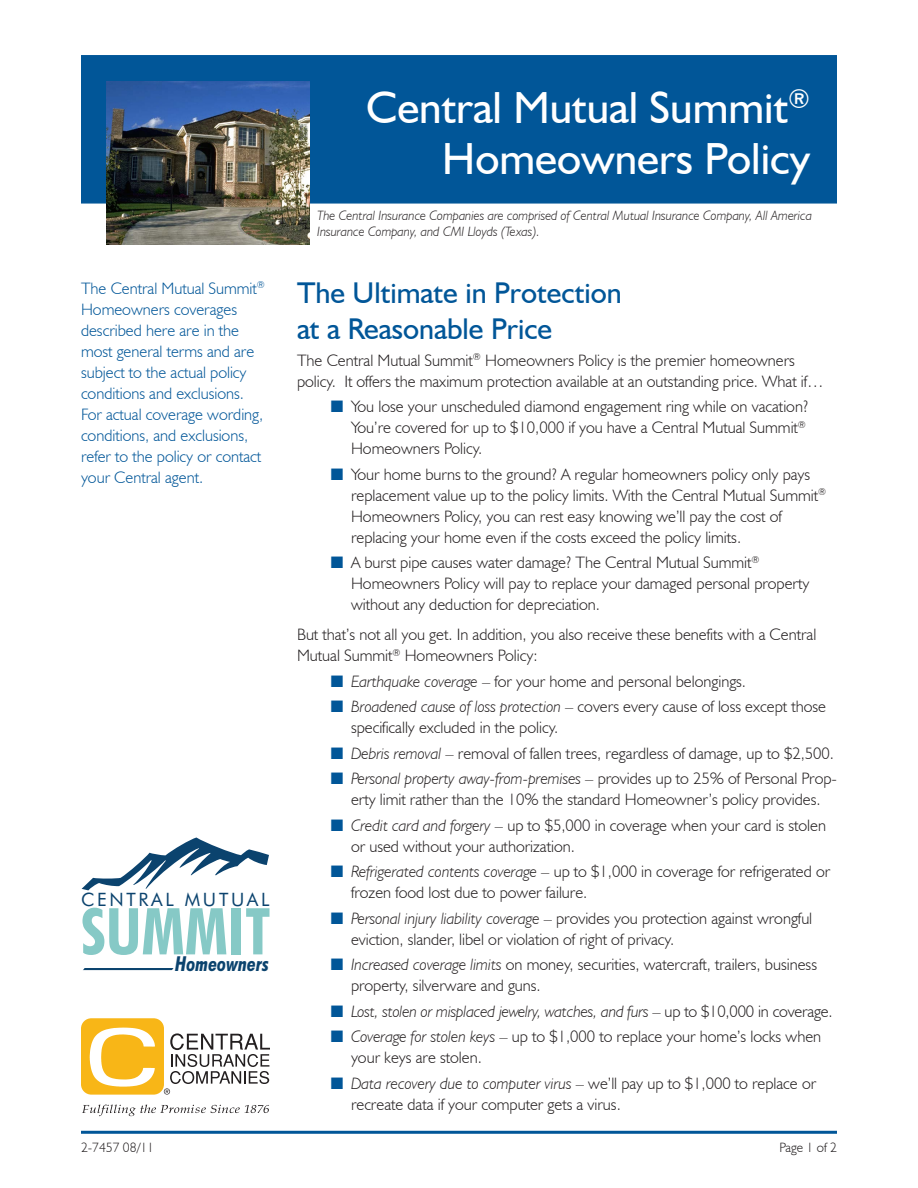
<style>
.page{position:relative;width:918px;height:1188px;background:#fff}
.page>*{position:absolute;margin:0;border:0;box-sizing:border-box;transform-origin:0 0}
.t1{font:700 condensed 64.8px "Futura BT";color:#86c9c6}
.Headline{font:45px/51px "Humanist 521 BT";color:#fff;text-align:right}
.Subhead_1{font:30px/36px "Humanist 521 BT";color:#015698}
.t2{font:italic 700 condensed 20.7px "Futura BT";color:#0b436e}
.t3{font:18.45px "Futura BT";letter-spacing:.15em;color:#0b436e}
.Body_text{font:300 16.5px/21px "Humanist 521 BT";color:#231f20}
.body_text_blue{font:300 16.5px/21px "Humanist 521 BT";color:#015698}
.t4{font:italic 300 16.5px "Humanist 521 BT";letter-spacing:-.01em;color:#231f20}
.Disclaimer{font:italic 300 13.5px/16.2px "Humanist 521 BT";color:#231f20}
.t5{font:300 13.5px "Humanist 521 BT";color:#231f20}
.s1{color:#015698}
.s2{font-style:italic}
.s3{font-style:normal}
</style>
<div class="page">
<div style="left:81px;top:55px;width:756px;height:149px;background:#015698;border:2px solid #015698"></div>
<hr style="left:81px;top:1131px;width:756px;height:3px;background:#015698">
<svg style="left:164px;top:1033px;width:106px;height:62px"></svg>
<svg style="left:82px;top:1105px;width:187px;height:11px"></svg>
<div style="left:81px;top:1018px;width:83px;height:77px;background:#f8b617;border-radius:10px"></div>
<svg style="left:90px;top:1028px;width:65px;height:59px"></svg>
<img style="left:106px;top:81px;width:203px;height:163px">
<svg style="left:82px;top:837px;width:187px;height:53px"></svg>
<svg style="left:83px;top:968px;width:91px;height:2px"></svg>
<p class="Headline" style="left:366px;top:81px;width:445px">Central Mutual Summit<sup>®<br></sup>Homeowners Policy</p>
<p class="Disclaimer" style="left:317px;top:207px;width:496px">The Central Insurance Companies are comprised of Central Mutual Insurance Company, All America<br>Insurance Company, and CMI Lloyds (Texas).</p>
<p class="body_text_blue" style="left:81px;top:277px;width:185px">The Central Mutual Summit<sup>®<br></sup>Homeowners coverages described here are in the most general terms and are subject to the actual policy conditions and exclusions.<br>For actual coverage wording, conditions, and exclusions, refer to the policy or contact your Central agent.</p>
<p class="Subhead_1" style="left:297px;top:274px;width:326px">The Ultimate in Protection at a Reasonable Price</p>
<p class="Body_text" style="left:297px;top:349px;width:528px">The Central Mutual Summit<sup>®</sup> Homeowners Policy is the premier homeowners policy. It offers the maximum protection available at an outstanding price. What if…</p>
<p class="Body_text" style="left:351px;top:396px;width:459px;text-indent:-20px"><span class="s1">■</span> You lose your unscheduled diamond engagement ring while on vacation?<br>You’re covered for up to $10,000 if you have a Central Mutual Summit<sup>®<br></sup>Homeowners Policy.</p>
<p class="Body_text" style="left:351px;top:463px;width:477px;text-indent:-20px"><span class="s1">■</span> Your home burns to the ground? A regular homeowners policy only pays replacement value up to the policy limits. With the Central Mutual Summit<sup>® </sup>Homeowners Policy, you can rest easy knowing we’ll pay the cost of replacing your home even if the costs exceed the policy limits.</p>
<p class="Body_text" style="left:351px;top:552px;width:460px;text-indent:-20px"><span class="s1">■</span> A burst pipe causes water damage? The Central Mutual Summit<sup>®<br></sup>Homeowners Policy will pay to replace your damaged personal property without any deduction for depreciation.</p>
<p class="Body_text" style="left:297px;top:624px;width:521px">But that’s not all you get. In addition, you also receive these benefits with a Central<br>Mutual Summit<sup>®</sup> Homeowners Policy:</p>
<p class="Body_text" style="left:331px;top:670px;width:417px"><span class="s1">■</span> <span class="s2">Earthquake coverage</span> – for your home and personal belongings.</p>
<p class="Body_text" style="left:351px;top:696px;width:477px;text-indent:-20px"><span class="s1">■</span> <span class="s2">Broadened cause of loss protection</span> – covers every cause of loss except those specifically excluded in the policy.</p>
<p class="Body_text" style="left:331px;top:742px;width:505px"><span class="s1">■</span> <span class="s2">Debris removal</span> – removal of fallen trees, regardless of damage, up to $2,500.</p>
<p class="Body_text" style="left:331px;top:768px;width:508px;text-align:center"><span class="s1">■</span> <span class="s2">Personal property away-from-premises</span> – provides up to 25% of Personal Prop&shy;erty limit rather than the 10% the standard Homeowner’s policy provides.</p>
<p class="Body_text" style="left:351px;top:814px;width:477px;text-indent:-20px"><span class="s1">■</span> <span class="s2">Credit card and forgery</span> – up to $5,000 in coverage when your card is stolen or used without your authorization.</p>
<p class="Body_text" style="left:351px;top:861px;width:481px;text-indent:-20px"><span class="s1">■</span> <span class="s2">Refrigerated contents coverage</span> – up to $1,000 in coverage for refrigerated or frozen food lost due to power failure.</p>
<p class="Body_text" style="left:351px;top:907px;width:463px;text-indent:-20px"><span class="s1">■</span> <span class="s2">Personal injury liability coverage</span> – provides you protection against wrongful eviction, slander, libel or violation of right of privacy.</p>
<p class="Body_text" style="left:351px;top:954px;width:468px;text-indent:-20px"><span class="s1">■</span> <span class="s2">Increased coverage limits</span> on money, securities, watercraft, trailers, business property, silverware and guns.</p>
<p class="t4" style="left:331px;top:1001px;width:504px"><span class="s1">■</span> Lost, stolen or misplaced jewelry, watches, and furs <span class="s3">– up to $10,000 in coverage.</span></p>
<p class="Body_text" style="left:351px;top:1026px;width:472px;text-indent:-20px"><span class="s1">■</span> <span class="s2">Coverage for stolen keys</span> – up to $1,000 to replace your home’s locks when your keys are stolen.</p>
<p class="Body_text" style="left:351px;top:1072px;width:467px;text-indent:-20px"><span class="s1">■</span> <span class="s2">Data recovery due to computer virus</span> – we’ll pay up to $1,000 to replace or recreate data if your computer gets a virus.</p>
<p class="t3" style="left:81px;top:888px;width:190px">CENTRAL MUTUAL</p>
<p class="t1" style="left:81px;top:892px;width:191px">SUMMIT</p>
<p class="t2" style="left:175px;top:951px;width:95px">Homeowners</p>
<p class="t5" style="left:81px;top:1139px;width:75px">2-7457 08/11</p>
<p class="t5" style="left:780px;top:1139px;width:59px">Page 1 of 2</p>
</div>
